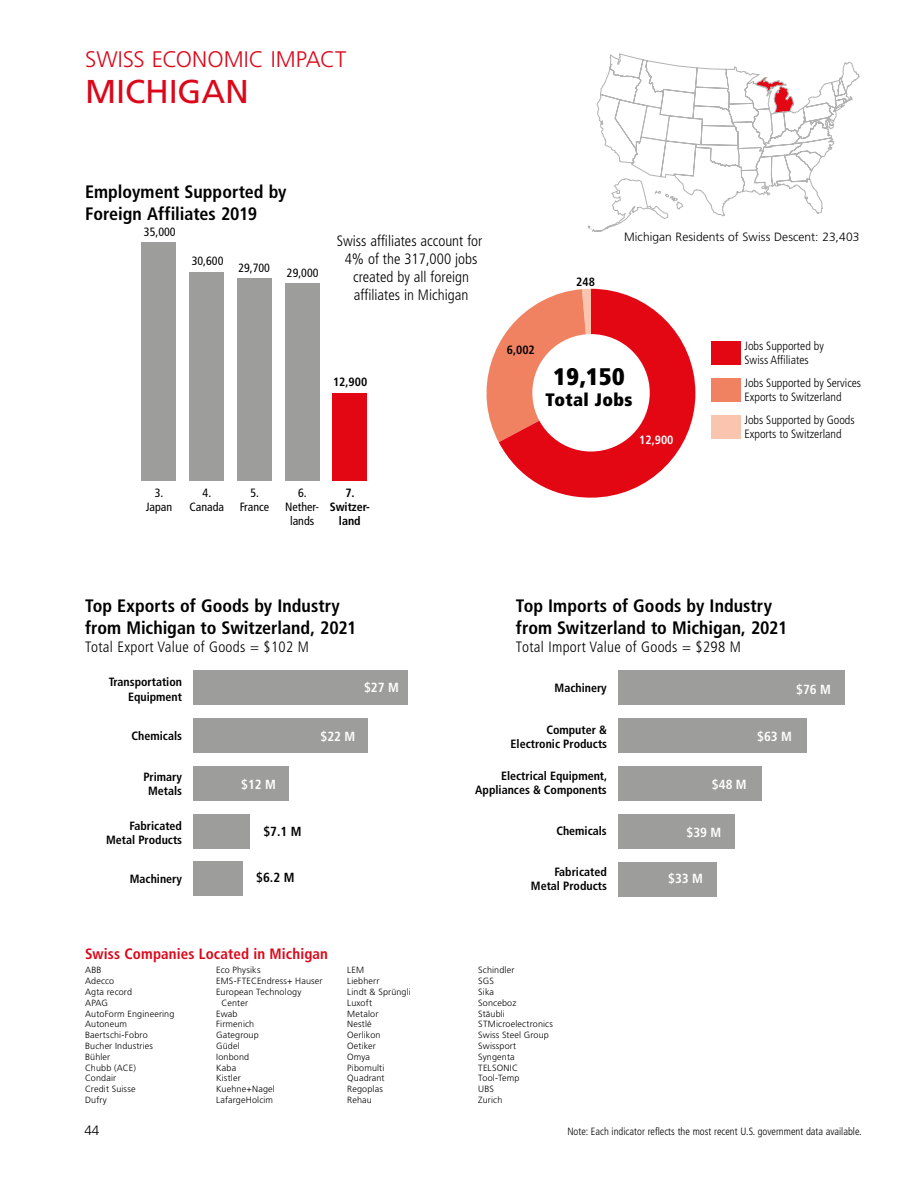
<style>
.page{position:relative;width:919px;height:1187px;background:#fff}
.page>*{position:absolute;margin:0;border:0;box-sizing:border-box;transform-origin:0 0}
._22_States_Title_Big{font:33px "Frutiger LT Pro";letter-spacing:-.005em;color:#db081a}
.t1{font:900 condensed 24px "Frutiger LT Pro";color:#000}
._22_States_Title_Sma{font:300 22.5px "Frutiger LT Pro";color:#db081a}
._22_Titel_cond{font:700 condensed 18px/21.6px "Frutiger LT Pro";color:#000}
.t2{font:900 condensed 18px "Frutiger LT Pro";letter-spacing:.02em;color:#000}
.Swiss_affiliates_Inf{font:300 condensed 15px/18px "Frutiger LT Pro";color:#000;text-align:center}
._22_Titel_Tabelle{font:700 condensed 15px "Frutiger LT Pro";letter-spacing:.01em;color:#db081a}
.Swiss_affiliates_Inf-2{font:300 condensed 15px "Frutiger LT Pro";letter-spacing:.02em;color:#000}
.Total_Value_22{font:300 condensed 15px "Frutiger LT Pro";letter-spacing:.02em;color:#000}
.t3{font:300 13.5px "Frutiger LT Pro";color:#000}
.t4{font:700 condensed 13.2px "Frutiger LT Pro";color:#fff}
.t5{font:700 condensed 13.2px "Frutiger LT Pro";color:#000}
.t6{font:700 condensed 12px/14.4px "Frutiger LT Pro";color:#000;text-align:right}
.t7{font:300 condensed 12px/14.4px "Frutiger LT Pro";color:#000}
.t8{font:condensed 12px/14.4px "Frutiger LT Pro";color:#000;text-align:center}
.Residents{font:300 12px "Frutiger LT Pro";letter-spacing:.005em;color:#000}
.t9{font:700 condensed 12px "Frutiger LT Pro";color:#fff}
.t10{font:300 condensed 10.5px "Frutiger LT Pro";color:#000}
.Companies{font:300 9px "Frutiger LT Pro";letter-spacing:.015em;color:#000}
</style>
<div class="page">
<div style="left:142px;top:242px;width:34px;height:239px;background:#9d9d9c"></div>
<div style="left:189px;top:272px;width:35px;height:209px;background:#9d9d9c"></div>
<div style="left:237px;top:278px;width:34px;height:203px;background:#9d9d9c"></div>
<div style="left:285px;top:283px;width:34px;height:198px;background:#9d9d9c"></div>
<div style="left:332px;top:393px;width:35px;height:88px;background:#e30613"></div>
<div style="left:193px;top:670px;width:215px;height:35px;background:#9d9d9c"></div>
<div style="left:193px;top:718px;width:175px;height:34px;background:#9d9d9c"></div>
<div style="left:193px;top:766px;width:96px;height:34px;background:#9d9d9c"></div>
<div style="left:193px;top:813px;width:57px;height:35px;background:#9d9d9c"></div>
<div style="left:193px;top:861px;width:50px;height:34px;background:#9d9d9c"></div>
<svg style="left:588px;top:53px;width:271px;height:179px"></svg>
<div style="left:618px;top:670px;width:227px;height:35px;background:#9d9d9c"></div>
<div style="left:618px;top:718px;width:188px;height:34px;background:#9d9d9c"></div>
<div style="left:618px;top:766px;width:143px;height:34px;background:#9d9d9c"></div>
<div style="left:618px;top:814px;width:116px;height:34px;background:#9d9d9c"></div>
<div style="left:618px;top:861px;width:98px;height:35px;background:#9d9d9c"></div>
<svg style="left:486px;top:289px;width:209px;height:208px"></svg>
<div style="left:711px;top:341px;width:29px;height:24px;background:#e30613"></div>
<div style="left:711px;top:378px;width:29px;height:24px;background:#f08262"></div>
<div style="left:711px;top:415px;width:29px;height:24px;background:#f9c5af"></div>
<div style="left:532px;top:334px;width:117px;height:117px;background:#fff;border-radius:50%"></div>
<p class="_22_States_Title_Sma" style="left:85px;top:46px;width:263px">SWISS ECONOMIC IMPACT</p>
<p class="_22_States_Title_Big" style="left:85px;top:72px;width:165px">MICHIGAN</p>
<p class="_22_Titel_cond" style="left:85px;top:181px;width:203px">Employment Supported by<br>Foreign Affiliates 2019</p>
<p class="t8" style="left:144px;top:224px;width:33px">35,000</p>
<p class="t8" style="left:192px;top:253px;width:33px">30,600</p>
<p class="t8" style="left:238px;top:261px;width:33px">29,700</p>
<p class="t8" style="left:287px;top:265px;width:33px">29,000</p>
<p class="Swiss_affiliates_Inf" style="left:337px;top:232px;width:147px">Swiss affiliates account for<br>4% of the 317,000 jobs created by all foreign affiliates in Michigan</p>
<p class="t6" style="left:333px;top:375px;width:36px">12,900</p>
<p class="t8" style="left:146px;top:485px;width:28px">3.<br>Japan</p>
<p class="t8" style="left:189px;top:485px;width:36px">4.<br>Canada</p>
<p class="t8" style="left:240px;top:485px;width:31px">5.<br>France</p>
<p class="t8" style="left:285px;top:485px;width:35px">6.<br>Nether&shy;lands</p>
<p class="t6" style="left:330px;top:485px;width:42px;text-align:center">7.<br>Switzer&shy;land</p>
<p class="t6" style="left:576px;top:275px;width:20px">248</p>
<p class="Residents" style="left:624px;top:230px;width:237px">Michigan Residents of Swiss Descent: 23,403</p>
<p class="t6" style="left:506px;top:343px;width:30px">6,002</p>
<p class="t1" style="left:553px;top:361px;width:73px">19,150</p>
<p class="t2" style="left:545px;top:389px;width:88px">Total Jobs</p>
<p class="t9" style="left:639px;top:433px;width:36px">12,900</p>
<p class="t7" style="left:744px;top:339px;width:81px">Jobs Supported by<br>Swiss Affiliates</p>
<p class="t7" style="left:744px;top:376px;width:118px">Jobs Supported by Services<br>Exports to Switzerland</p>
<p class="t7" style="left:744px;top:413px;width:112px">Jobs Supported by Goods<br>Exports to Switzerland</p>
<p class="_22_Titel_cond" style="left:85px;top:595px;width:273px">Top Exports of Goods by Industry from Michigan to Switzerland, 2021</p>
<p class="Swiss_affiliates_Inf-2" style="left:85px;top:638px;width:225px">Total Export Value of Goods = $102 M</p>
<p class="_22_Titel_cond" style="left:516px;top:595px;width:273px">Top Imports of Goods by Industry from Switzerland to Michigan, 2021</p>
<p class="Total_Value_22" style="left:516px;top:638px;width:226px">Total Import Value of Goods = $298 M</p>
<p class="t6" style="left:109px;top:674px;width:75px">Transportation<br>Equipment</p>
<p class="t4" style="left:364px;top:679px;width:36px">$27 M</p>
<p class="t4" style="left:320px;top:728px;width:36px">$22 M</p>
<p class="t4" style="left:241px;top:776px;width:36px">$12 M</p>
<p class="t5" style="left:263px;top:823px;width:40px">$7.1 M</p>
<p class="t5" style="left:256px;top:869px;width:40px">$6.2 M</p>
<p class="t6" style="left:132px;top:728px;width:52px">Chemicals</p>
<p class="t6" style="left:143px;top:769px;width:40px;text-align:center">Primary<br>Metals</p>
<p class="t6" style="left:106px;top:818px;width:77px">Fabricated<br>Metal Products</p>
<p class="t6" style="left:130px;top:871px;width:54px">Machinery</p>
<p class="_22_Titel_Tabelle" style="left:85px;top:944px;width:244px">Swiss Companies Located in Michigan</p>
<p class="Companies" style="left:85px;top:964px;width:18px">ABB</p>
<p class="Companies" style="left:85px;top:975px;width:31px">Adecco</p>
<p class="Companies" style="left:85px;top:986px;width:48px">Agta record</p>
<p class="Companies" style="left:85px;top:997px;width:25px">APAG</p>
<p class="Companies" style="left:85px;top:1008px;width:91px">AutoForm Engineering</p>
<p class="Companies" style="left:85px;top:1018px;width:43px">Autoneum</p>
<p class="Companies" style="left:85px;top:1029px;width:64px">Baertschi-Fobro</p>
<p class="Companies" style="left:85px;top:1040px;width:70px">Bucher Industries</p>
<p class="Companies" style="left:85px;top:1051px;width:27px">Bühler</p>
<p class="Companies" style="left:85px;top:1062px;width:52px">Chubb (ACE)</p>
<p class="Companies" style="left:85px;top:1072px;width:33px">Condair</p>
<p class="Companies" style="left:85px;top:1083px;width:52px">Credit Suisse</p>
<p class="Companies" style="left:85px;top:1094px;width:23px">Dufry</p>
<p class="Companies" style="left:216px;top:964px;width:46px">Eco Physiks</p>
<p class="Companies" style="left:216px;top:975px;width:108px">EMS-FTECEndress+ Hauser</p>
<p class="Companies" style="left:216px;top:986px;width:87px">European Technology</p>
<p class="Companies" style="left:222px;top:997px;width:28px">Center</p>
<p class="Companies" style="left:216px;top:1008px;width:23px">Ewab</p>
<p class="Companies" style="left:216px;top:1018px;width:40px">Firmenich</p>
<p class="Companies" style="left:216px;top:1029px;width:44px">Gategroup</p>
<p class="Companies" style="left:216px;top:1040px;width:25px">Güdel</p>
<p class="Companies" style="left:216px;top:1051px;width:35px">Ionbond</p>
<p class="Companies" style="left:216px;top:1062px;width:22px">Kaba</p>
<p class="Companies" style="left:216px;top:1072px;width:26px">Kistler</p>
<p class="Companies" style="left:216px;top:1083px;width:60px">Kuehne+Nagel</p>
<p class="Companies" style="left:216px;top:1094px;width:58px">LafargeHolcim</p>
<p class="Companies" style="left:347px;top:964px;width:18px">LEM</p>
<p class="Companies" style="left:347px;top:975px;width:34px">Liebherr</p>
<p class="Companies" style="left:347px;top:986px;width:65px">Lindt &amp; Sprüngli</p>
<p class="Companies" style="left:347px;top:997px;width:26px">Luxoft</p>
<p class="Companies" style="left:347px;top:1008px;width:33px">Metalor</p>
<p class="Companies" style="left:347px;top:1018px;width:26px">Nestlé</p>
<p class="Companies" style="left:347px;top:1029px;width:35px">Oerlikon</p>
<p class="Companies" style="left:347px;top:1040px;width:30px">Oetiker</p>
<p class="Companies" style="left:347px;top:1051px;width:24px">Omya</p>
<p class="Companies" style="left:347px;top:1062px;width:39px">Pibomulti</p>
<p class="Companies" style="left:347px;top:1072px;width:39px">Quadrant</p>
<p class="Companies" style="left:347px;top:1083px;width:37px">Regoplas</p>
<p class="Companies" style="left:347px;top:1094px;width:26px">Rehau</p>
<p class="t6" style="left:554px;top:680px;width:54px">Machinery</p>
<p class="t4" style="left:796px;top:681px;width:36px">$76 M</p>
<p class="t4" style="left:757px;top:728px;width:36px">$63 M</p>
<p class="t4" style="left:712px;top:776px;width:36px">$48 M</p>
<p class="t4" style="left:686px;top:824px;width:36px">$39 M</p>
<p class="t4" style="left:668px;top:870px;width:36px">$33 M</p>
<p class="t6" style="left:510px;top:722px;width:98px">Computer &amp;<br>Electronic Products</p>
<p class="t6" style="left:475px;top:768px;width:133px">Electrical Equipment,<br>Appliances &amp; Components</p>
<p class="t6" style="left:556px;top:824px;width:52px">Chemicals</p>
<p class="t6" style="left:531px;top:864px;width:77px">Fabricated<br>Metal Products</p>
<p class="Companies" style="left:478px;top:964px;width:38px">Schindler</p>
<p class="Companies" style="left:478px;top:975px;width:17px">SGS</p>
<p class="Companies" style="left:478px;top:986px;width:17px">Sika</p>
<p class="Companies" style="left:478px;top:997px;width:40px">Sonceboz</p>
<p class="Companies" style="left:478px;top:1008px;width:28px">Stäubli</p>
<p class="Companies" style="left:478px;top:1018px;width:76px">STMicroelectronics</p>
<p class="Companies" style="left:478px;top:1029px;width:72px">Swiss Steel Group</p>
<p class="Companies" style="left:478px;top:1040px;width:40px">Swissport</p>
<p class="Companies" style="left:478px;top:1051px;width:38px">Syngenta</p>
<p class="Companies" style="left:478px;top:1062px;width:41px">TELSONIC</p>
<p class="Companies" style="left:478px;top:1072px;width:43px">Tool-Temp</p>
<p class="Companies" style="left:478px;top:1083px;width:17px">UBS</p>
<p class="Companies" style="left:478px;top:1094px;width:26px">Zurich</p>
<h3 class="t3" style="left:84px;top:1121px;width:17px">44</h3>
<p class="t10" style="left:567px;top:1125px;width:296px">Note: Each indicator reflects the most recent U.S. government data available.</p>
</div>
